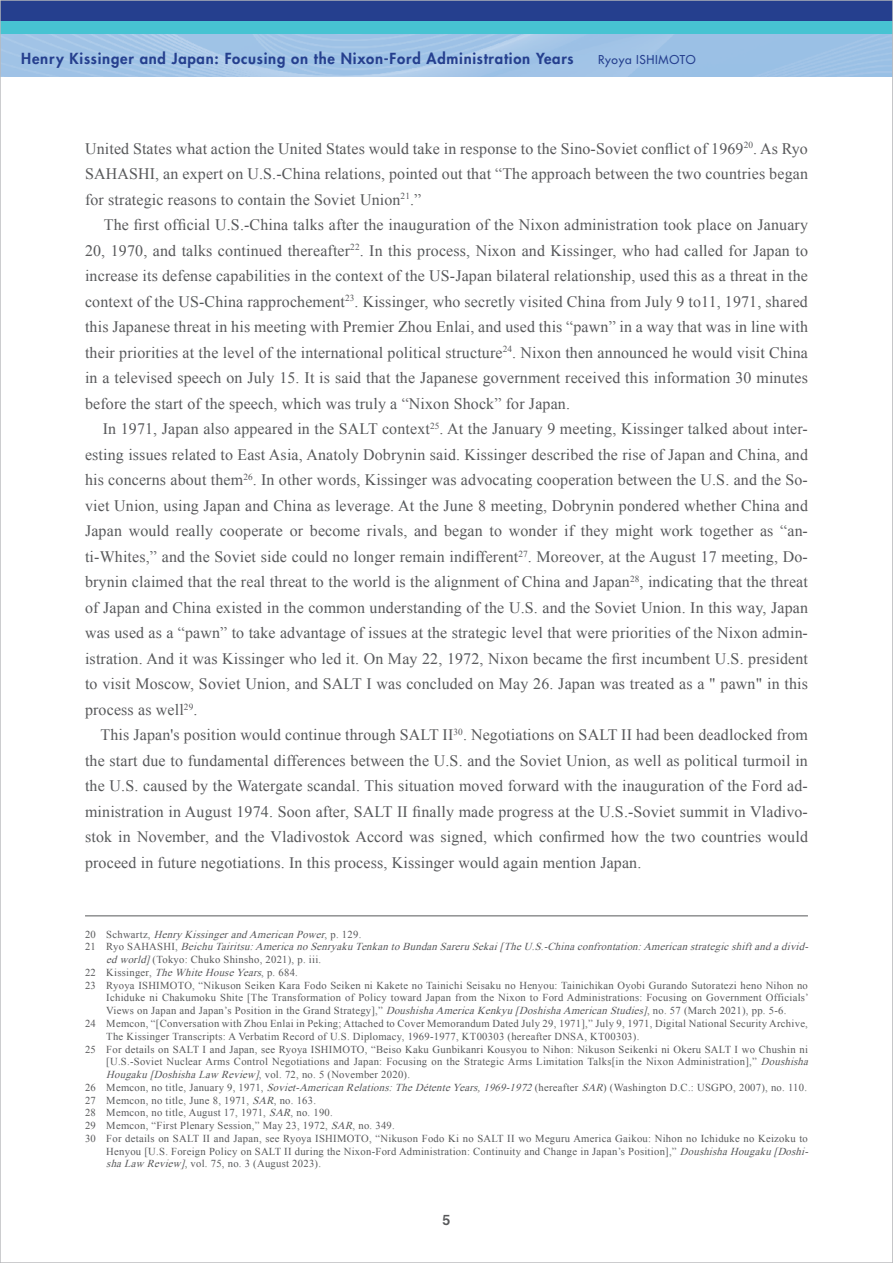
<style>
.page{position:relative;width:893px;height:1263px;background:#fff}
.page>*{position:absolute;margin:0;border:0;box-sizing:border-box;transform-origin:0 0}
.ROLES_本文{font:15.9px/25.5px "Times New Roman";letter-spacing:.01em;color:#57585a;text-align:justify}
.ROLES_見出し{font:800 14.85px "Futura Std";letter-spacing:.05em;color:#253f8e}
.t1{font:13.8px "Midashi Go Pr 5 MB31";color:#57585a}
.ROLES_見出し-2{font:500 11.85px "Futura Std";letter-spacing:.05em;color:#253f8e}
.ROLES_注釈{font:10.65px/12.8px "Times New Roman";letter-spacing:.025em;color:#57585a}
.ROLES_注釈-2{font:italic 10.65px/12.8px "Times New Roman";color:#57585a}
.s1{font-style:normal}
.s2{font-style:italic}
</style>
<div class="page">
<img style="left:2px;top:34px;width:889px;height:43px">
<div style="left:0;top:0;width:893px;height:21px;background:#253f8e"></div>
<div style="left:0;top:21px;width:893px;height:13px;background:#47c3d2"></div>
<hr style="left:85px;top:916px;width:723px;height:1px;background:#57585a">
<svg style="left:892px;top:0;width:1px;height:1263px"></svg>
<p class="ROLES_見出し" style="left:21px;top:49px;width:554px">Henry Kissinger and Japan: Focusing on the Nixon-Ford Administration Years</p>
<p class="ROLES_見出し-2" style="left:598px;top:52px;width:99px">Ryoya ISHIMOTO</p>
<p class="ROLES_本文" style="left:85px;top:135px;width:724px">United States what action the United States would take in response to the Sino-Soviet conflict of 1969<sup>20</sup>. As Ryo SAHASHI, an expert on U.S.-China relations, pointed out that “The approach between the two countries began for strategic reasons to contain the Soviet Union<sup>21</sup>.”</p>
<p class="ROLES_本文" style="left:85px;top:212px;width:724px;text-indent:19px">The first official U.S.-China talks after the inauguration of the Nixon administration took place on January 20, 1970, and talks continued thereafter<sup>22</sup>. In this process, Nixon and Kissinger, who had called for Japan to increase its defense capabilities in the context of the US-Japan bilateral relationship, used this as a threat in the context of the US-China rapprochement<sup>23</sup>. Kissinger, who secretly visited China from July 9 to11, 1971, shared this Japanese threat in his meeting with Premier Zhou Enlai, and used this “pawn” in a way that was in line with their priorities at the level of the international political structure<sup>24</sup>. Nixon then announced he would visit China in a televised speech on July 15. It is said that the Japanese government received this information 30 minutes before the start of the speech, which was truly a “Nixon Shock” for Japan.</p>
<p class="ROLES_本文" style="left:85px;top:416px;width:724px;text-indent:18px">In 1971, Japan also appeared in the SALT context<sup>25</sup>. At the January 9 meeting, Kissinger talked about inter&shy;esting issues related to East Asia, Anatoly Dobrynin said. Kissinger described the rise of Japan and China, and his concerns about them<sup>26</sup>. In other words, Kissinger was advocating cooperation between the U.S. and the So&shy;viet Union, using Japan and China as leverage. At the June 8 meeting, Dobrynin pondered whether China and Japan would really cooperate or become rivals, and began to wonder if they might work together as “an&shy;ti-Whites,” and the Soviet side could no longer remain indifferent<sup>27</sup>. Moreover, at the August 17 meeting, Do&shy;brynin claimed that the real threat to the world is the alignment of China and Japan<sup>28</sup>, indicating that the threat of Japan and China existed in the common understanding of the U.S. and the Soviet Union. In this way, Japan was used as a “pawn” to take advantage of issues at the strategic level that were priorities of the Nixon admin&shy;istration. And it was Kissinger who led it. On May 22, 1972, Nixon became the first incumbent U.S. president to visit Moscow, Soviet Union, and SALT I was concluded on May 26. Japan was treated as a " pawn" in this process as well<sup>29</sup>.</p>
<p class="ROLES_本文" style="left:85px;top:722px;width:724px;text-indent:15px">This Japan's position would continue through SALT II<sup>30</sup>. Negotiations on SALT II had been deadlocked from the start due to fundamental differences between the U.S. and the Soviet Union, as well as political turmoil in the U.S. caused by the Watergate scandal. This situation moved forward with the inauguration of the Ford ad&shy;ministration in August 1974. Soon after, SALT II finally made progress at the U.S.-Soviet summit in Vladivo&shy;stok in November, and the Vladivostok Accord was signed, which confirmed how the two countries would proceed in future negotiations. In this process, Kissinger would again mention Japan.</p>
<p class="ROLES_注釈-2" style="left:85px;top:927px;width:278px"><span class="s1">2 0 S c h w a r t z ,</span> HenryKissingerandAmericanPower<span class="s1">, p . 1 2 9 .</span></p>
<p class="ROLES_注釈-2" style="left:106px;top:940px;width:707px;text-indent:-21px"><span class="s1">2 1 R y o S A H A S H I ,</span> BeichuTairitsu:AmericanoSenryakuTenkantoBundanSareruSekai[TheU.S.-Chinaconfrontation:Americanstrategicshiftandadivid&shy;edworld]<span class="s1">(Tokyo: Chuko Shinsho, 2021), p. iii.</span></p>
<p class="ROLES_注釈" style="left:85px;top:966px;width:214px">2 2 K i s s i n g e r, <span class="s2">TheWhiteHouseYears</span>, p . 6 8 4 .</p>
<p class="ROLES_注釈" style="left:106px;top:978px;width:704px;text-align:justify;text-indent:-21px">23 Ryoya ISHIMOTO, “Nikuson Seiken Kara Fodo Seiken ni Kakete no Tainichi Seisaku no Henyou: Tainichikan Oyobi Gurando Sutoratezi heno Nihon no Ichiduke ni Chakumoku Shite [The Transformation of Policy toward Japan from the Nixon to Ford Administrations: Focusing on Government Officials’ Views on Japan and Japan’s Position in the Grand Strategy],” <span class="s2">DoushishaAmericaKenkyu[DoshishaAmericanStudies]</span>, no. 57 (March 2021), pp. 5-6.</p>
<p class="ROLES_注釈" style="left:106px;top:1017px;width:703px;text-indent:-21px">24 Memcon, “[Conversation with Zhou Enlai in Peking; Attached to Cover Memorandum Dated July 29, 1971],” July 9, 1971, Digital National Security Archive,<br>The Kissinger Transcripts: A Verbatim Record of U.S. Diplomacy, 1969-1977, KT00303 (hereafter DNSA, KT00303).</p>
<p class="ROLES_注釈" style="left:106px;top:1042px;width:707px;text-indent:-21px">25 For details on SALT I and Japan, see Ryoya ISHIMOTO, “Beiso Kaku Gunbikanri Kousyou to Nihon: Nikuson Seikenki ni Okeru SALT I wo Chushin ni [U.S.-Soviet Nuclear Arms Control Negotiations and Japan: Focusing on the Strategic Arms Limitation Talks[in the Nixon Administration],” <span class="s2">Doushisha<br>Hougaku[DoshishaLaw Review]</span>, v o l . 7 2 , n o . 5 ( N o v e m b e r 2 0 2 0 ) .</p>
<p class="ROLES_注釈" style="left:85px;top:1081px;width:723px">26 Memcon, no title, January 9, 1971, <span class="s2">Soviet-AmericanRelations:TheDétenteYears,1969-1972</span>(hereafter <span class="s2">SAR</span>) (Washington D.C.: USGPO, 2007), no. 110.</p>
<p class="ROLES_注釈" style="left:85px;top:1093px;width:233px">27 Memcon, no title, June 8, 1971, <span class="s2">SAR</span>, no. 163.</p>
<p class="ROLES_注釈" style="left:85px;top:1106px;width:249px">28 Memcon, no title, August 17, 1971, <span class="s2">SAR</span>, no. 190.</p>
<p class="ROLES_注釈" style="left:85px;top:1119px;width:311px">29 Memcon, “First Plenary Session,” May 23, 1972, <span class="s2">SAR</span>, no. 349.</p>
<p class="ROLES_注釈" style="left:106px;top:1132px;width:707px;text-indent:-21px">30 For details on SALT II and Japan, see Ryoya ISHIMOTO, “Nikuson Fodo Ki no SALT II wo Meguru America Gaikou: Nihon no Ichiduke no Keizoku to<br>Henyou [U.S. Foreign Policy on SALT II during the Nixon-Ford Administration: Continuity and Change in Japan’s Position],” <span class="s2">DoushishaHougaku[Doshi&shy;shaLaw Review]</span>, vol. 75, no. 3 (August 2023).</p>
<p class="t1" style="left:443px;top:1208px;width:9px">5</p>
</div>
